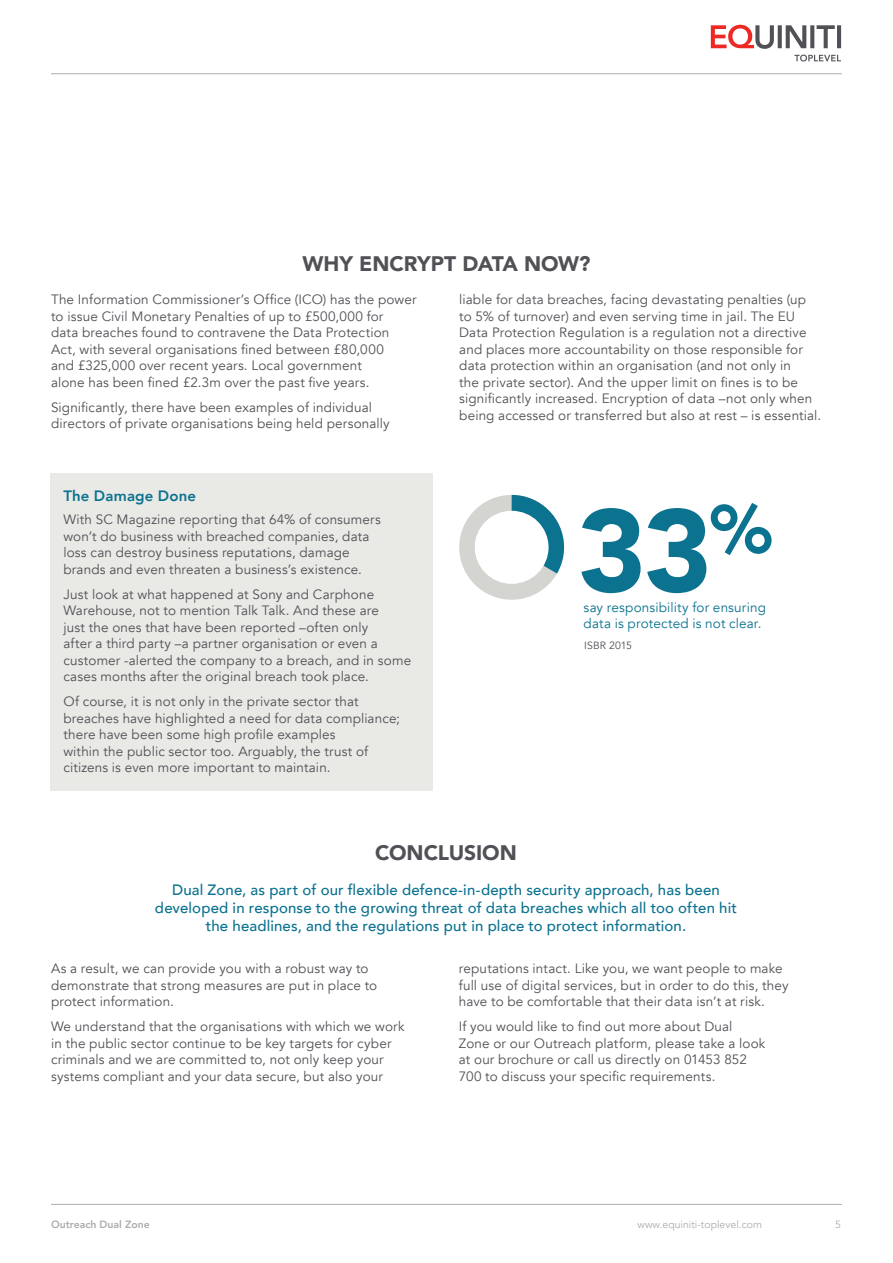
<style>
.page{position:relative;width:893px;height:1263px;background:#fff}
.page>*{position:absolute;margin:0;border:0;box-sizing:border-box;transform-origin:0 0}
.t1{font:900 116.25px "Avenir";color:#0b728f}
.t2{font:900 21px "Avenir";color:#505056}
.t3{font:500 15px/18px "Avenir";letter-spacing:.01em;color:#0b728f;text-align:center}
.t4{font:800 15px "Avenir";letter-spacing:.01em;color:#0b728f}
.t5{font:13.5px/16.5px "Avenir";letter-spacing:.01em;color:#505056}
.t6{font:13.5px/16.2px "Avenir";letter-spacing:.01em;color:#0b728f}
.t7{font:10.5px "Avenir";color:#acadae}
.t8{font:800 10.5px "Avenir";color:#acadae}
.t9{font:10.5px "Avenir";letter-spacing:.01em;color:#505056}
</style>
<div class="page">
<hr style="left:0;top:0;width:1px;height:432px;background:#cfcfcf">
<div style="left:51px;top:473px;width:382px;height:318px;background:#e9e9e6"></div>
<div style="left:459px;top:495px;width:105px;height:105px;background:#d4d5d1;border-radius:50%"></div>
<svg style="left:512px;top:495px;width:52px;height:78px"></svg>
<div style="left:475px;top:511px;width:74px;height:73px;background:#fff;border-radius:50%"></div>
<hr style="left:51px;top:1204px;width:791px;height:1px;background:#acadae">
<hr style="left:51px;top:73px;width:791px;height:1px;background:#acadae">
<svg style="left:711px;top:25px;width:130px;height:24px"></svg>
<svg style="left:794px;top:55px;width:47px;height:7px"></svg>
<h2 class="t2" style="left:302px;top:245px;width:290px">WHY ENCRYPT DATA NOW?</h2>
<p class="t5" style="left:51px;top:291px;width:367px">The Information Commissioner’s Office (ICO) has the power to issue Civil Monetary Penalties of up to £500,000 for<br>data breaches found to contravene the Data Protection Act, with several organisations fined between £80,000<br>and £325,000 over recent years. Local government<br>alone has been fined £2.3m over the past five years.</p>
<p class="t5" style="left:51px;top:399px;width:340px">Significantly, there have been examples of individual directors of private organisations being held personally</p>
<p class="t5" style="left:459px;top:291px;width:363px">liable for data breaches, facing devastating penalties (up to 5% of turnover) and even serving time in jail. The EU Data Protection Regulation is a regulation not a directive and places more accountability on those responsible for data protection within an organisation (and not only in<br>the private sector). And the upper limit on fines is to be significantly increased. Encryption of data –not only when being accessed or transferred but also at rest – is essential.</p>
<p class="t4" style="left:63px;top:482px;width:134px">The Damage Done</p>
<p class="t5" style="left:63px;top:511px;width:319px">With SC Magazine reporting that 64% of consumers won’t do business with breached companies, data loss can destroy business reputations, damage brands and even threaten a business’s existence.</p>
<p class="t5" style="left:63px;top:586px;width:349px">Just look at what happened at Sony and Carphone Warehouse, not to mention Talk Talk. And these are<br>just the ones that have been reported –often only<br>after a third party –a partner organisation or even a customer -alerted the company to a breach, and in some cases months after the original breach took place.</p>
<p class="t5" style="left:63px;top:693px;width:338px">Of course, it is not only in the private sector that breaches have highlighted a need for data compliance; there have been some high profile examples<br>within the public sector too. Arguably, the trust of citizens is even more important to maintain.</p>
<h1 class="t1" style="left:578px;top:452px;width:196px">33<sup>%</sup></h1>
<p class="t6" style="left:584px;top:599px;width:184px">say responsibility for ensuring data is protected is not clear.</p>
<p class="t9" style="left:584px;top:639px;width:49px">ISBR 2015</p>
<h2 class="t2" style="left:375px;top:835px;width:143px">CONCLUSION</h2>
<p class="t3" style="left:155px;top:880px;width:584px">Dual Zone, as part of our flexible defence-in-depth security approach, has been developed in response to the growing threat of data breaches which all too often hit the headlines, and the regulations put in place to protect information.</p>
<p class="t5" style="left:51px;top:960px;width:328px">As a result, we can provide you with a robust way to demonstrate that strong measures are put in place to protect information.</p>
<p class="t5" style="left:51px;top:1018px;width:355px">We understand that the organisations with which we work in the public sector continue to be key targets for cyber criminals and we are committed to, not only keep your systems compliant and your data secure, but also your</p>
<p class="t5" style="left:459px;top:960px;width:331px">reputations intact. Like you, we want people to make full use of digital services, but in order to do this, they have to be comfortable that their data isn’t at risk.</p>
<p class="t5" style="left:459px;top:1018px;width:308px">If you would like to find out more about Dual Zone or our Outreach platform, please take a look at our brochure or call us directly on 01453 852<br>700 to discuss your specific requirements.</p>
<p class="t8" style="left:51px;top:1215px;width:100px">Outreach Dual Zone</p>
<p class="t7" style="left:637px;top:1218px;width:126px">www.equiniti-toplevel.com</p>
<p class="t7" style="left:835px;top:1218px;width:7px">5</p>
</div>
